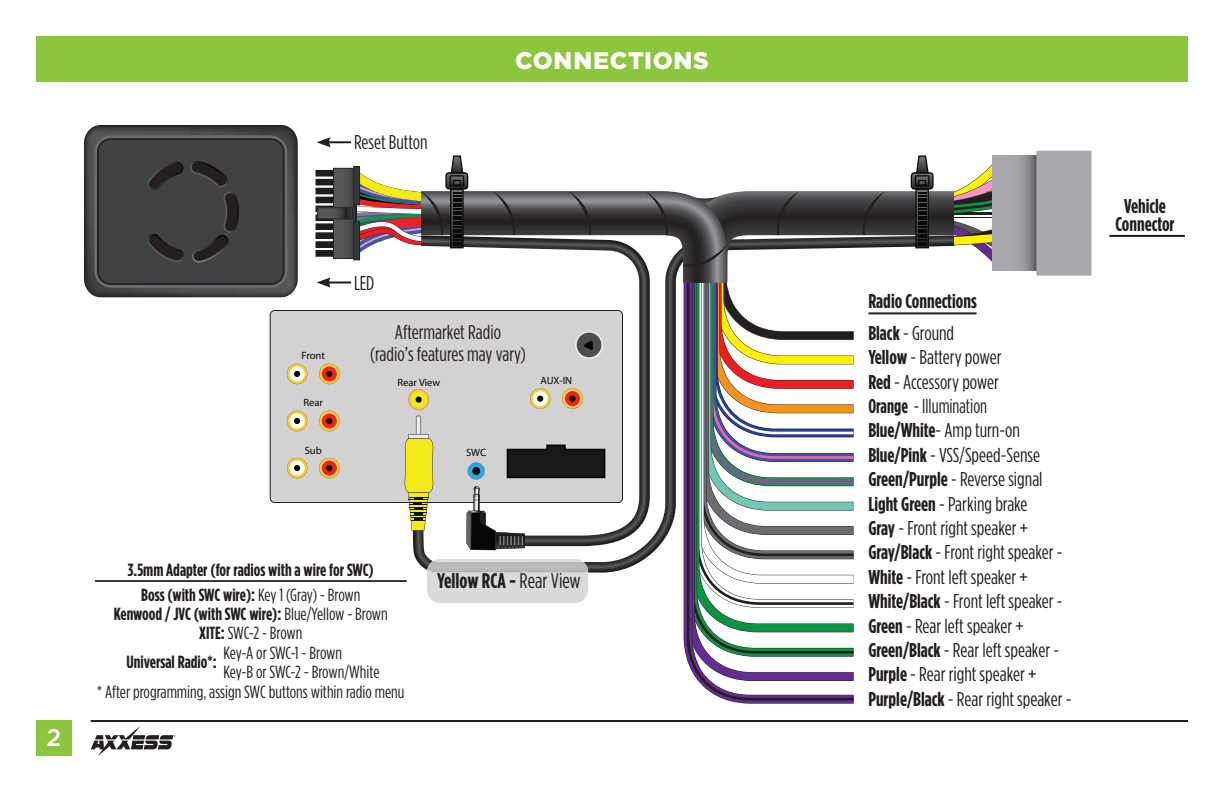
<style>
.page{position:relative;width:1224px;height:792px;background:#fff}
.page>*{position:absolute;margin:0;border:0;box-sizing:border-box;transform-origin:0 0}
.t1{font:900 24px "Gotham";letter-spacing:.03em;color:#fff}
.t2{font:500 24px "Gotham";color:#fff}
.t3{font:700 21.2px "Gotham Condensed";color:#231f20}
.t4{font:20px/24.4px "Gotham Condensed";color:#231f20}
.t5{font:700 20px/32px "Gotham Condensed";color:#231f20}
.t6{font:700 17.6px/24.4px "Gotham Condensed";color:#231f20;text-align:center}
.t7{font:17.6px "Gotham Condensed";color:#231f20}
.t8{font:10.6px "Myriad Pro";color:#050504}
.s1{font-weight:400}
.s2{font-weight:700}
</style>
<div class="page">
<div style="left:36px;top:36px;width:1152px;height:45px;background:#8bc63e"></div>
<div style="left:36px;top:720px;width:36px;height:36px;background:#8bc63e"></div>
<hr style="left:91px;top:720px;width:1097px;height:2px;background:#231f20">
<svg style="left:91px;top:726px;width:85px;height:30px"></svg>
<svg style="left:84px;top:125px;width:214px;height:172px;background:#424243"></svg>
<svg style="left:687px;top:573px;width:167px;height:128px"></svg>
<svg style="left:413px;top:550px;width:441px;height:23px"></svg>
<div style="left:270px;top:310px;width:46px;height:193px;background:#d3d1d2"></div>
<svg style="left:287px;top:364px;width:20px;height:20px"></svg>
<svg style="left:287px;top:411px;width:20px;height:20px"></svg>
<svg style="left:287px;top:458px;width:20px;height:20px"></svg>
<svg style="left:1022px;top:156px;width:14px;height:115px;background:#808285"></svg>
<div style="left:1036px;top:151px;width:55px;height:125px;background:#a8a9ad"></div>
<div style="left:427px;top:559px;width:161px;height:44px;background:#dbdada"></div>
<img style="left:427px;top:561px;width:161px;height:12px">
<hr style="left:95px;top:580px;width:312px;height:2px;background:#231f20">
<hr style="left:327px;top:141px;width:24px;height:2px;background:#231f20">
<svg style="left:317px;top:137px;width:14px;height:10px"></svg>
<svg style="left:316px;top:155px;width:706px;height:395px"></svg>
<hr style="left:1109px;top:235px;width:76px;height:2px;background:#231f20">
<p class="t4" style="left:354px;top:129px;width:75px">Reset Button</p>
<p class="t1" style="left:515px;top:46px;width:195px">CONNECTIONS</p>
<p class="t8" style="left:302px;top:349px;width:25px">Front</p>
<p class="t8" style="left:303px;top:396px;width:21px">Rear</p>
<p class="t8" style="left:305px;top:443px;width:19px">Sub</p>
<p class="t4" style="left:354px;top:270px;width:22px">LED</p>
<p class="t4" style="left:370px;top:320px;width:157px;line-height:22px;text-align:center">Aftermarket Radio<br>(radio’s features may vary)</p>
<p class="t8" style="left:398px;top:376px;width:44px">Rear View</p>
<p class="t8" style="left:541px;top:374px;width:33px">AUX-IN</p>
<p class="t8" style="left:466px;top:446px;width:22px">SWC</p>
<p class="t2" style="left:47px;top:724px;width:16px">2</p>
<p class="t6" style="left:128px;top:558px;width:248px">3.5mm Adapter (for radios with a wire for SWC)<br>Boss (with SWC wire): <span class="s1">Key 1 (Gray) - Brown</span></p>
<p class="t6" style="left:114px;top:604px;width:276px;line-height:19.4px">Kenwood / JVC (with SWC wire): <span class="s1">Blue/Yellow - Brown<br></span>XITE: <span class="s1">SWC-2 - Brown</span></p>
<p class="t6" style="left:127px;top:649px;width:92px">Universal Radio*:</p>
<p class="t7" style="left:223px;top:643px;width:120px">Key-A or SWC-1 - Brown</p>
<p class="t7" style="left:223px;top:663px;width:158px">Key-B or SWC-2 - Brown/White</p>
<p class="t7" style="left:97px;top:682px;width:309px">* After programming, assign SWC buttons within radio menu</p>
<p class="t3" style="left:437px;top:568px;width:145px">Yellow RCA - <span class="s1">Rear View</span></p>
<p class="t5" style="left:868px;top:284px;width:110px">Radio Connections<br>Black <span class="s1">- Ground</span></p>
<p class="t4" style="left:868px;top:345px;width:205px"><span class="s2">Yellow</span> - Battery power<br><span class="s2">Red</span> - Accessory power<br><span class="s2">Orange</span> - Illumination<br><span class="s2">Blue/White</span>- Amp turn-on<br><span class="s2">Blue/Pink</span> - VSS/Speed-Sense<br><span class="s2">Green/Purple</span> - Reverse signal<br><span class="s2">Light Green</span> - Parking brake<br><span class="s2">Gray</span> - Front right speaker +<br><span class="s2">Gray/Black</span> - Front right speaker -<br><span class="s2">White</span> - Front left speaker +<br><span class="s2">White/Black</span> - Front left speaker -<br><span class="s2">Green</span> - Rear left speaker +<br><span class="s2">Green/Black</span> - Rear left speaker -<br><span class="s2">Purple</span> - Rear right speaker +<br><span class="s2">Purple/Black</span> - Rear right speaker -</p>
<p class="t5" style="left:1115px;top:196px;width:61px;line-height:18px;text-align:center">Vehicle<br>Connector</p>
</div>
